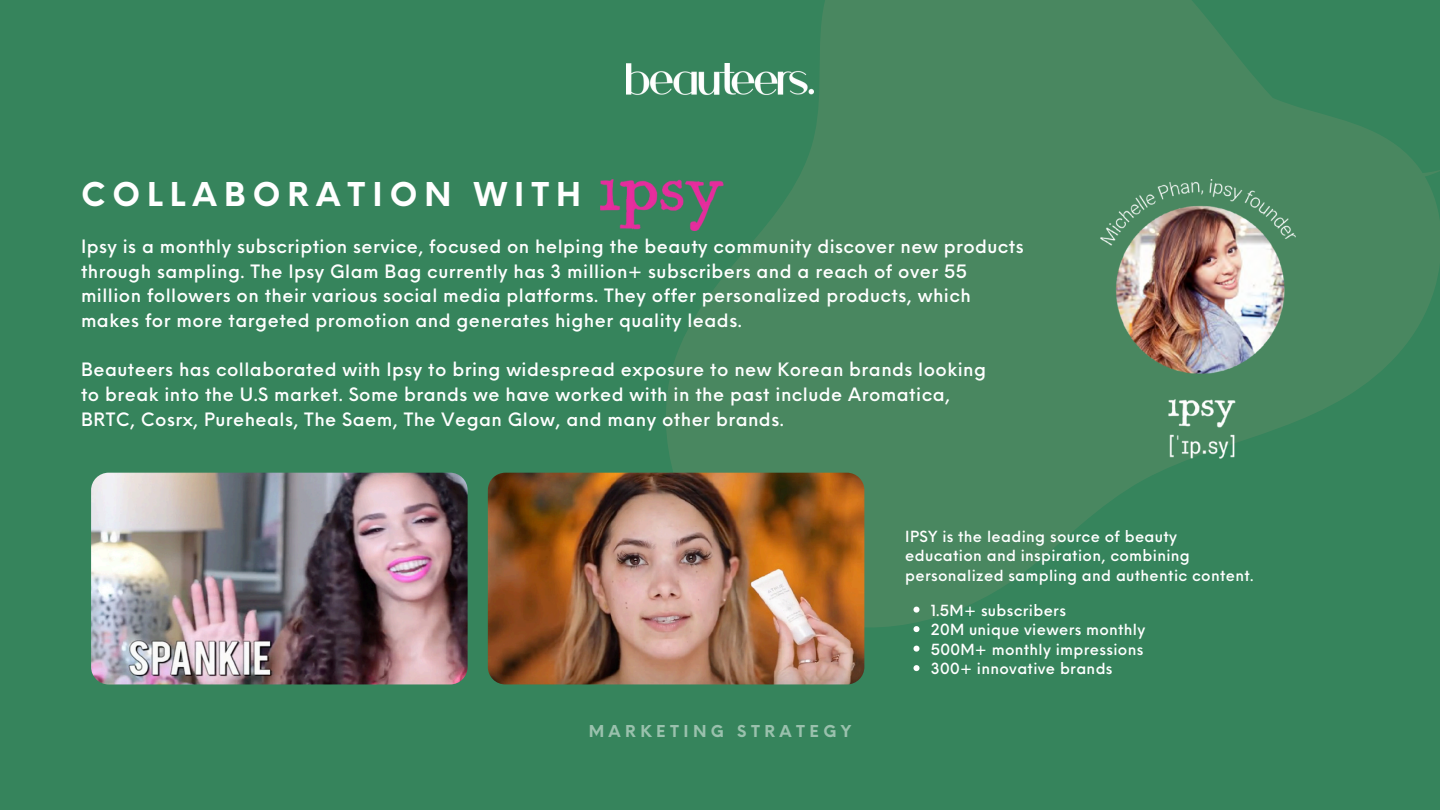
<style>
.page{position:relative;width:1440px;height:810px;background:#36845c}
.page>*{position:absolute;margin:0;border:0;box-sizing:border-box;transform-origin:0 0}
.t1{font:700 32px "Neue Einstellung";letter-spacing:.22em;color:#fff}
.t2{font:500 18px/24.8px "Neue Einstellung";letter-spacing:.025em;color:#fff}
.t3{font:700 16px "Neue Einstellung";letter-spacing:.28em;color:#fff}
.t4{font:500 15px/19.5px "Neue Einstellung";letter-spacing:.025em;color:#fff}
</style>
<div class="page">
<svg style="left:662px;top:0;width:778px;height:630px;fill:#498760"></svg>
<img style="left:627px;top:63px;width:186px;height:36px">
<img style="left:600px;top:180px;width:123px;height:51px">
<img style="left:91px;top:473px;width:377px;height:211px;border-radius:18px">
<img style="left:488px;top:473px;width:376px;height:211px;border-radius:18px">
<img style="left:1100px;top:180px;width:195px;height:279px">
<svg style="left:913px;top:607px;width:6px;height:6px"></svg>
<svg style="left:913px;top:626px;width:6px;height:6px"></svg>
<svg style="left:913px;top:646px;width:6px;height:6px"></svg>
<svg style="left:913px;top:665px;width:6px;height:6px"></svg>
<h1 class="t1" style="left:81px;top:165px;width:502px">COLLABORATION WITH</h1>
<p class="t2" style="left:81px;top:232px;width:944px">Ipsy is a monthly subscription service, focused on helping the beauty community discover new products through sampling. The Ipsy Glam Bag currently has 3 million+ subscribers and a reach of over 55 million followers on their various social media platforms. They offer personalized products, which makes for more targeted promotion and generates higher quality leads.</p>
<p class="t2" style="left:81px;top:356px;width:907px">Beauteers has collaborated with Ipsy to bring widespread exposure to new Korean brands looking to break into the U.S market. Some brands we have worked with in the past include Aromatica,<br>BRTC, Cosrx, Pureheals, The Saem, The Vegan Glow, and many other brands.</p>
<p class="t3" style="left:589px;top:717px;width:264px">MARKETING STRATEGY</p>
<p class="t4" style="left:905px;top:525px;width:350px">IPSY is the leading source of beauty education and inspiration, combining personalized sampling and authentic content.</p>
<h2 class="t4" style="left:931px;top:599px;width:137px">1.5M+ subscribers</h2>
<h2 class="t4" style="left:931px;top:619px;width:216px">20M unique viewers monthly</h2>
<p class="t4" style="left:931px;top:638px;width:214px">500M+ monthly impressions</p>
<p class="t4" style="left:931px;top:658px;width:183px">300+ innovative brands</p>
</div>
